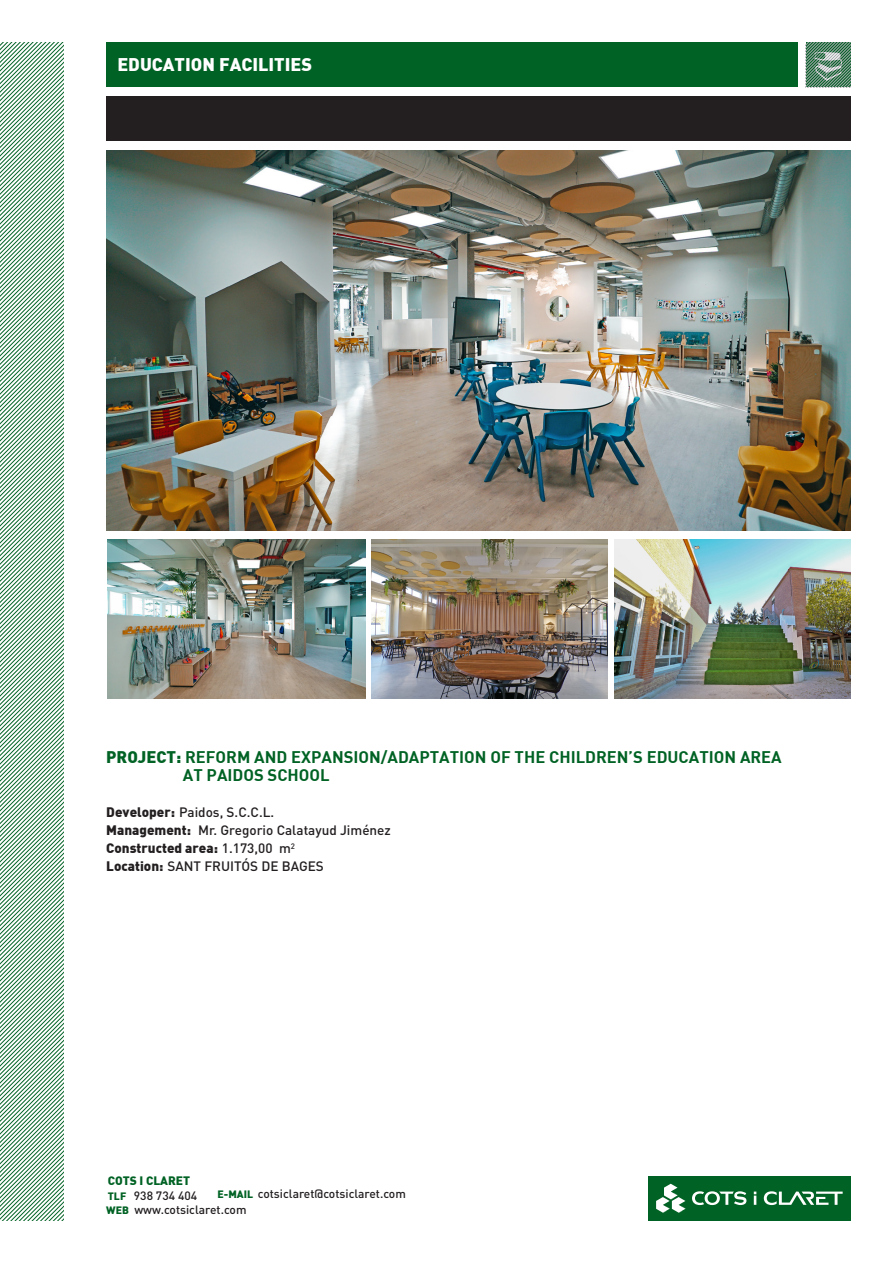
<style>
.page{position:relative;width:893px;height:1263px;background:#fff}
.page>*{position:absolute;margin:0;border:0;box-sizing:border-box;transform-origin:0 0}
.t1{font:900 18px "DIN";color:#fff}
.t2{font:700 16.5px "DIN";color:#006224}
.t3{font:500 13.5px "DIN Pro";color:#231f20}
.t4{font:900 13.5px "DIN";color:#231f20}
.t5{font:500 12px "DIN Pro";color:#231f20}
.t6{font:900 12px "DIN";color:#006224}
.s1{font-weight:900}
.s2{font-family:"DIN";font-weight:900}
.s3{font-family:"DIN Pro";font-weight:500}
.s4{font-family:"DIN";font-weight:900;font-size:10.5px;color:#006224}
</style>
<div class="page">
<div style="left:106px;top:43px;width:691px;height:44px;background:#006224"></div>
<div style="left:106px;top:96px;width:744px;height:44px;background:#231f20"></div>
<svg style="left:0;top:43px;width:64px;height:1177px"></svg>
<svg style="left:806px;top:43px;width:44px;height:44px;background:#638f75"></svg>
<div style="left:648px;top:1176px;width:202px;height:44px;background:#006224"></div>
<svg style="left:692px;top:1191px;width:54px;height:14px"></svg>
<svg style="left:764px;top:1191px;width:79px;height:14px"></svg>
<svg style="left:754px;top:1191px;width:2px;height:14px"></svg>
<svg style="left:656px;top:1184px;width:29px;height:29px"></svg>
<img style="left:107px;top:539px;width:258px;height:159px">
<img style="left:615px;top:539px;width:235px;height:159px">
<img style="left:106px;top:151px;width:744px;height:379px">
<img style="left:372px;top:539px;width:235px;height:159px">
<p class="t1" style="left:117px;top:53px;width:196px">EDUCATION FACILITIES</p>
<p class="t2" style="left:106px;top:746px;width:677px"><span class="s1">PROJECT:</span> REFORM AND EXPANSION/ADAPTATION OF THE CHILDREN’S EDUCATION AREA</p>
<p class="t2" style="left:183px;top:764px;width:148px">AT PAIDOS SCHOOL</p>
<p class="t3" style="left:106px;top:803px;width:169px"><span class="s2">Developer:</span> Paidos, S.C.C.L.</p>
<p class="t3" style="left:106px;top:821px;width:286px"><span class="s2">Management:</span> Mr. Gregorio Calatayud Jiménez</p>
<p class="t4" style="left:106px;top:839px;width:190px">Constructed area: <span class="s3">1.173,00 m</span><sup>2</sup></p>
<p class="t3" style="left:106px;top:857px;width:219px"><span class="s2">Location:</span> SANT FRUITÓS DE BAGES</p>
<p class="t6" style="left:108px;top:1173px;width:84px">COTS I CLARET</p>
<p class="t5" style="left:108px;top:1187px;width:91px"><span class="s4">TLF</span> 938 734 404</p>
<p class="t5" style="left:106px;top:1201px;width:142px"><span class="s4">WEB</span> www.cotsiclaret.com</p>
<p class="t5" style="left:218px;top:1185px;width:190px"><span class="s4">E-MAIL</span> cotsiclaret@cotsiclaret.com</p>
</div>
